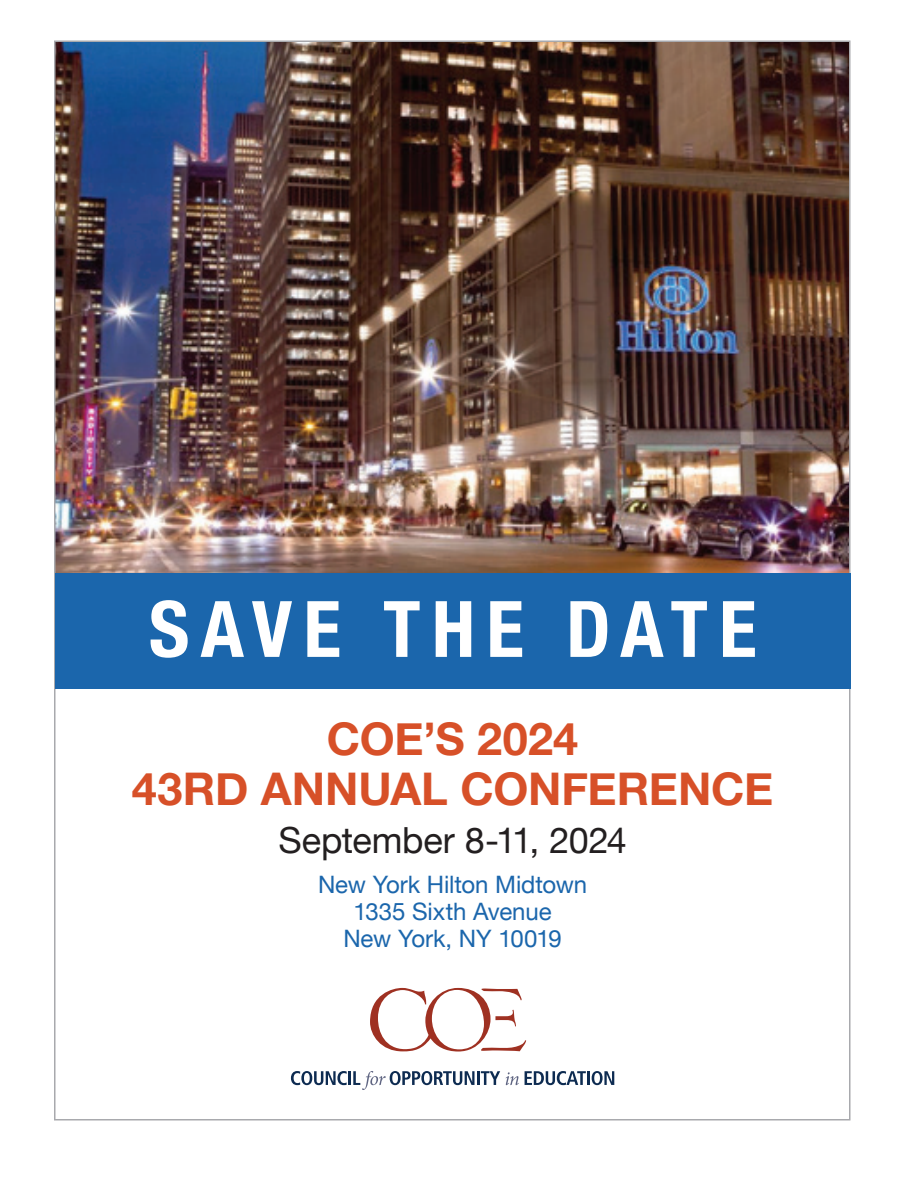
<style>
.page{position:relative;width:918px;height:1188px;background:#fff}
.page>*{position:absolute;margin:0;border:0;box-sizing:border-box;transform-origin:0 0}
.t1{font:700 condensed 78px "Helvetica Neue";letter-spacing:.145em;color:#fff}
.t2{font:700 45px/49.5px "Helvetica Neue";color:#d75028;text-align:center}
.t3{font:36px "Helvetica Neue";letter-spacing:-.005em;color:#231f20}
.t4{font:24px/27px "Helvetica Neue";letter-spacing:-.005em;color:#1b66ac;text-align:center}
</style>
<div class="page">
<img style="left:57px;top:43px;width:791px;height:530px">
<svg style="left:291px;top:1071px;width:56px;height:14px"></svg>
<hr style="left:348px;top:1071px;width:3px;height:14px;background:#0d2b51">
<svg style="left:353px;top:1071px;width:147px;height:19px"></svg>
<svg style="left:506px;top:1072px;width:13px;height:13px"></svg>
<svg style="left:525px;top:1071px;width:61px;height:14px"></svg>
<hr style="left:587px;top:1071px;width:3px;height:14px;background:#0d2b51">
<svg style="left:592px;top:1071px;width:22px;height:14px"></svg>
<svg style="left:370px;top:988px;width:156px;height:64px"></svg>
<div style="left:55px;top:573px;width:796px;height:116px;background:#1b66ac"></div>
<h1 class="t1" style="left:149px;top:582px;width:609px">SAVE THE DATE</h1>
<h2 class="t2" style="left:132px;top:714px;width:643px">COE’S 2024<br>43RD ANNUAL CONFERENCE</h2>
<h3 class="t3" style="left:278px;top:819px;width:350px">September 8-11, 2024</h3>
<p class="t4" style="left:318px;top:871px;width:271px">New York Hilton Midtown<br>1335 Sixth Avenue<br>New York, NY 10019</p>
</div>
